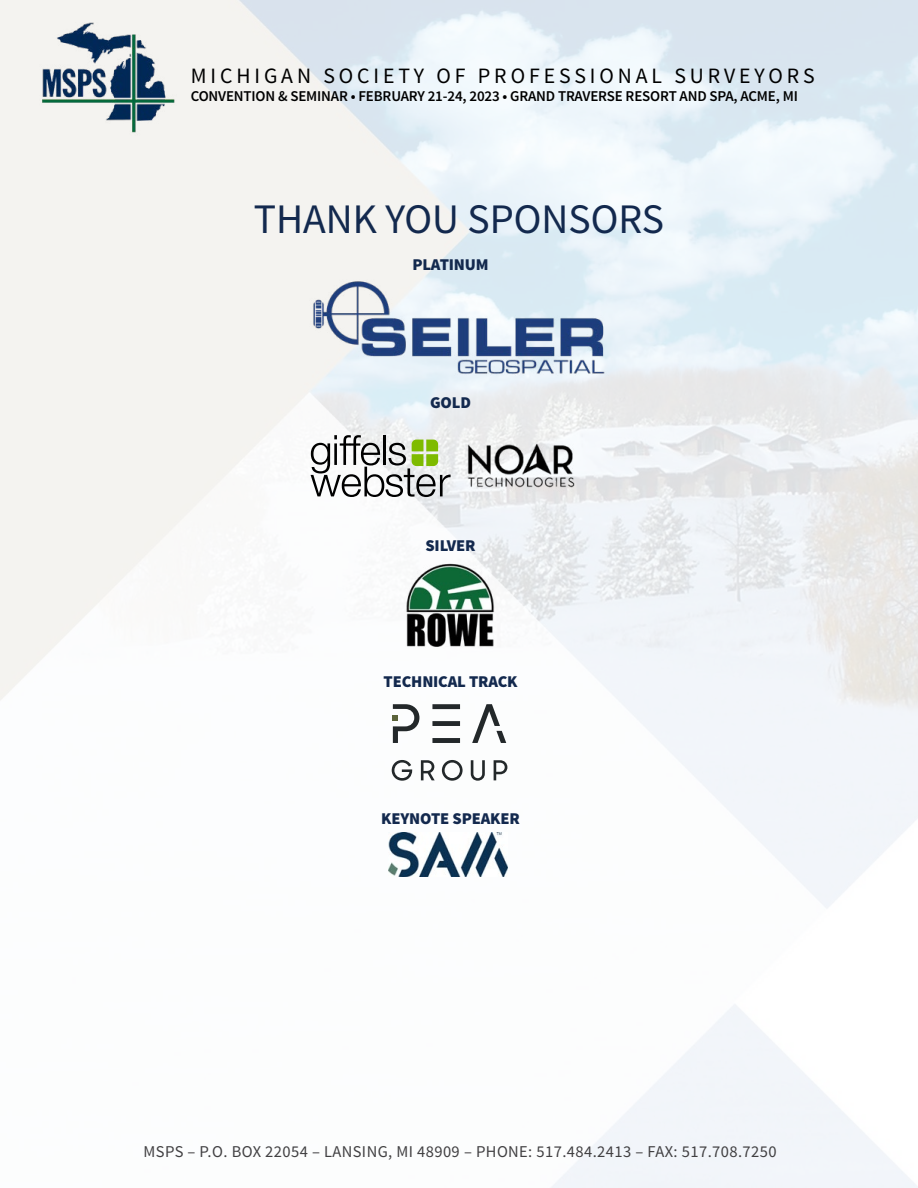
<style>
.page{position:relative;width:918px;height:1188px;background:#fff}
.page>*{position:absolute;margin:0;border:0;box-sizing:border-box;transform-origin:0 0}
.t1{font:42px "Source Sans Pro";color:#13294e}
.t2{font:21.9px "Source Sans Pro";letter-spacing:.18em;color:#000}
.t3{font:16.5px "Source Sans Pro";letter-spacing:.025em;color:#414042}
.t4{font:900 16.5px "Source Sans Pro";letter-spacing:-.01em;color:#13294e}
.t5{font:600 15px "Source Sans Pro";letter-spacing:-.01em;color:#000}
</style>
<div class="page">
<img style="left:1px;top:0;width:917px;height:1188px">
<img style="left:27px;top:16px;width:158px;height:122px">
<svg style="left:311px;top:435px;width:140px;height:62px"></svg>
<img style="left:460px;top:438px;width:121px;height:56px">
<img style="left:399px;top:558px;width:101px;height:94px">
<img style="left:310px;top:280px;width:298px;height:96px">
<svg style="left:432px;top:704px;width:28px;height:39px"></svg>
<svg style="left:393px;top:704px;width:26px;height:39px"></svg>
<svg style="left:472px;top:704px;width:34px;height:39px"></svg>
<svg style="left:392px;top:760px;width:20px;height:21px"></svg>
<svg style="left:421px;top:760px;width:14px;height:20px"></svg>
<svg style="left:442px;top:760px;width:21px;height:21px"></svg>
<svg style="left:471px;top:760px;width:14px;height:21px"></svg>
<svg style="left:494px;top:760px;width:13px;height:20px"></svg>
<img style="left:389px;top:833px;width:118px;height:44px">
<h2 class="t2" style="left:191px;top:62px;width:625px">MICHIGAN SOCIETY OF PROFESSIONAL SURVEYORS</h2>
<p class="t5" style="left:191px;top:87px;width:609px">CONVENTION &amp; SEMINAR • FEBRUARY 21-24, 2023 • GRAND TRAVERSE RESORT AND SPA, ACME, MI</p>
<h1 class="t1" style="left:254px;top:193px;width:412px">THANK YOU SPONSORS</h1>
<p class="t4" style="left:413px;top:254px;width:78px">PLATINUM</p>
<p class="t4" style="left:430px;top:392px;width:42px">GOLD</p>
<p class="t4" style="left:426px;top:535px;width:52px">SILVER</p>
<p class="t4" style="left:384px;top:671px;width:135px">TECHNICAL TRACK</p>
<p class="t4" style="left:381px;top:808px;width:140px">KEYNOTE SPEAKER</p>
<p class="t3" style="left:144px;top:1141px;width:635px">MSPS – P.O. BOX 22054 – LANSING, MI 48909 – PHONE: 517.484.2413 – FAX: 517.708.7250</p>
</div>
